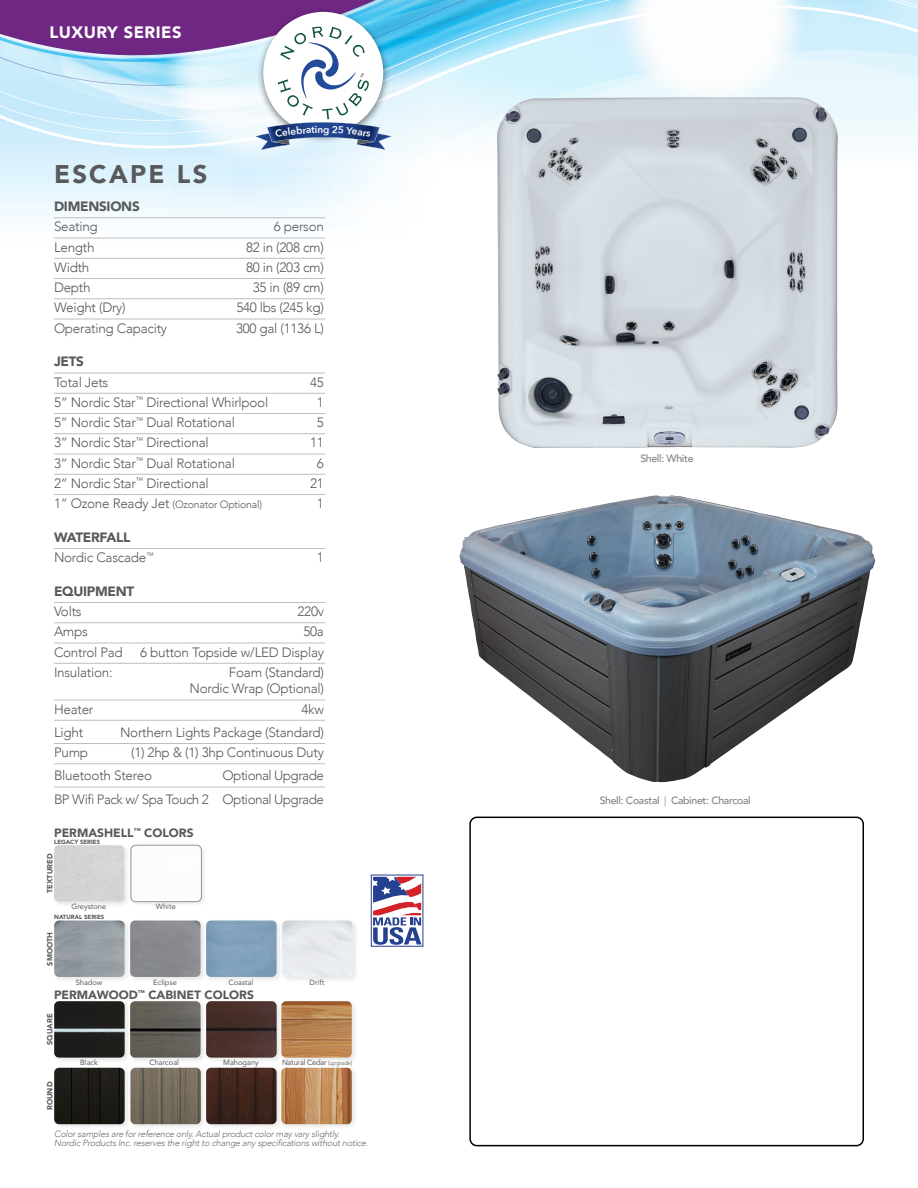
<style>
.page{position:relative;width:918px;height:1188px;background:#fff}
.page>*{position:absolute;margin:0;border:0;box-sizing:border-box;transform-origin:0 0}
.t1{font:900 25.5px "Avenir";letter-spacing:.09em;color:#58595b}
.t2{font:900 16.5px "Avenir";letter-spacing:.03em;color:#fff}
.t3{font:300 13.5px/20.2px "Avenir";letter-spacing:-.02em;color:#58595b}
.t4{font:300 13.5px/23.2px "Avenir";letter-spacing:-.04em;color:#58595b;text-align:right}
.t5{font:900 13.5px "Avenir";letter-spacing:-.02em;color:#58595b}
.t6{font:900 12px "Avenir";color:#58595b}
.t7{font:500 10.5px "Avenir";letter-spacing:-.03em;color:#808285}
.t8{font:300 10.5px "Avenir";letter-spacing:-.02em;color:#58595b}
.t9{font:italic 300 9px/9px "Avenir";letter-spacing:-.02em;color:#6d6e71}
.t10{font:7.5px "Avenir";color:#58595b}
.t11{font:900 7.5px "Avenir";color:#58595b}
.t12{font:7.5px "Avenir";letter-spacing:-.03em;color:#58595b}
.t13{font:900 6px "Avenir";color:#58595b}
.s1{font-size:13.5px}
.s2{font-weight:900}
.s3{font-weight:300;font-size:6px}
.s4{font-weight:300}
</style>
<div class="page">
<div style="left:469px;top:817px;width:395px;height:329px;border:2px solid #000;border-radius:7px"></div>
<div style="left:129px;top:843px;width:78px;height:65px;background:#000;opacity:.1"></div>
<img style="left:131px;top:845px;width:70px;height:57px">
<div style="left:131px;top:845px;width:71px;height:57px;border:1px solid #939598;border-radius:5px"></div>
<div style="left:52px;top:843px;width:79px;height:65px;background:#000;opacity:.1"></div>
<div style="left:54px;top:845px;width:70px;height:57px;background:#d3d5d4"></div>
<div style="left:204px;top:999px;width:79px;height:65px;background:#f3f3f3"></div>
<img style="left:207px;top:1001px;width:70px;height:57px">
<div style="left:279px;top:999px;width:79px;height:65px;background:#f6f6f6"></div>
<img style="left:281px;top:1001px;width:71px;height:57px">
<div style="left:52px;top:999px;width:79px;height:65px;background:#f3f3f3"></div>
<img style="left:54px;top:1001px;width:71px;height:57px">
<div style="left:128px;top:999px;width:79px;height:65px;background:#000;opacity:.1"></div>
<img style="left:130px;top:1001px;width:71px;height:57px">
<div style="left:204px;top:1066px;width:79px;height:64px;background:#000;opacity:.1"></div>
<img style="left:207px;top:1068px;width:70px;height:56px">
<div style="left:279px;top:1066px;width:79px;height:64px;background:#000;opacity:.1"></div>
<img style="left:281px;top:1068px;width:71px;height:56px">
<div style="left:52px;top:1066px;width:79px;height:64px;background:#000;opacity:.1"></div>
<img style="left:54px;top:1068px;width:71px;height:56px">
<div style="left:128px;top:1066px;width:79px;height:64px;background:#000;opacity:.1"></div>
<img style="left:130px;top:1068px;width:71px;height:56px">
<div style="left:371px;top:875px;width:52px;height:71px;border:1px solid #25408f"></div>
<svg style="left:373px;top:877px;width:49px;height:68px"></svg>
<svg style="left:0;top:171px;width:249px;height:128px"></svg>
<svg style="left:810px;top:0;width:108px;height:50px;background:#d0effb"></svg>
<svg style="left:249px;top:171px;width:55px;height:128px"></svg>
<svg style="left:304px;top:50px;width:614px;height:249px"></svg>
<div style="left:52px;top:918px;width:79px;height:65px;background:#000;opacity:.1"></div>
<img style="left:54px;top:921px;width:71px;height:56px">
<div style="left:128px;top:918px;width:79px;height:65px;background:#000;opacity:.1"></div>
<img style="left:130px;top:921px;width:71px;height:56px">
<div style="left:204px;top:918px;width:79px;height:65px;background:#000;opacity:.1"></div>
<img style="left:206px;top:921px;width:71px;height:56px">
<div style="left:280px;top:918px;width:79px;height:65px;background:#000;opacity:.1"></div>
<img style="left:282px;top:921px;width:71px;height:56px">
<img style="left:497px;top:97px;width:341px;height:351px">
<img style="left:459px;top:495px;width:417px;height:287px">
<hr style="left:54px;top:218px;width:271px;height:1px;background:#bcbec0">
<hr style="left:54px;top:238px;width:271px;height:1px;background:#bcbec0">
<hr style="left:54px;top:258px;width:271px;height:1px;background:#bcbec0">
<hr style="left:54px;top:278px;width:271px;height:1px;background:#bcbec0">
<hr style="left:54px;top:299px;width:271px;height:1px;background:#bcbec0">
<hr style="left:54px;top:319px;width:271px;height:1px;background:#bcbec0">
<hr style="left:54px;top:373px;width:271px;height:1px;background:#bcbec0">
<hr style="left:54px;top:393px;width:271px;height:1px;background:#bcbec0">
<hr style="left:54px;top:413px;width:271px;height:1px;background:#bcbec0">
<hr style="left:54px;top:434px;width:271px;height:1px;background:#bcbec0">
<hr style="left:54px;top:454px;width:271px;height:1px;background:#bcbec0">
<hr style="left:54px;top:474px;width:271px;height:1px;background:#bcbec0">
<hr style="left:54px;top:494px;width:271px;height:1px;background:#bcbec0">
<hr style="left:54px;top:548px;width:271px;height:1px;background:#bcbec0">
<hr style="left:54px;top:602px;width:271px;height:1px;background:#bcbec0">
<hr style="left:54px;top:623px;width:271px;height:1px;background:#bcbec0">
<hr style="left:54px;top:643px;width:271px;height:1px;background:#bcbec0">
<hr style="left:54px;top:663px;width:271px;height:1px;background:#bcbec0">
<hr style="left:54px;top:700px;width:271px;height:1px;background:#bcbec0">
<hr style="left:54px;top:720px;width:271px;height:1px;background:#bcbec0">
<hr style="left:54px;top:743px;width:271px;height:1px;background:#bcbec0">
<hr style="left:54px;top:764px;width:271px;height:1px;background:#bcbec0">
<hr style="left:54px;top:787px;width:271px;height:1px;background:#bcbec0">
<svg style="left:0;top:0;width:810px;height:171px"></svg>
<p class="t2" style="left:49px;top:18px;width:134px">LUXURY SERIES</p>
<h1 class="t1" style="left:54px;top:152px;width:155px">ESCAPE LS</h1>
<p class="t5" style="left:54px;top:195px;width:87px">DIMENSIONS</p>
<p class="t3" style="left:54px;top:217px;width:45px">Seating</p>
<p class="t3" style="left:274px;top:217px;width:52px">6 person</p>
<p class="t3" style="left:54px;top:237px;width:42px">Length</p>
<p class="t3" style="left:246px;top:237px;width:79px">82 in (208 cm)</p>
<p class="t3" style="left:54px;top:257px;width:37px">Width</p>
<p class="t3" style="left:246px;top:257px;width:79px">80 in (203 cm)</p>
<p class="t3" style="left:54px;top:277px;width:38px">Depth</p>
<p class="t3" style="left:253px;top:277px;width:73px">35 in (89 cm)</p>
<p class="t3" style="left:54px;top:298px;width:73px">Weight (Dry)</p>
<p class="t3" style="left:236px;top:298px;width:89px">540 lbs (245 kg)</p>
<p class="t3" style="left:54px;top:318px;width:115px">Operating Capacity</p>
<p class="t3" style="left:236px;top:318px;width:89px">300 gal (1136 L)</p>
<p class="t5" style="left:54px;top:350px;width:31px">JETS</p>
<p class="t3" style="left:54px;top:372px;width:56px">Total Jets</p>
<p class="t3" style="left:310px;top:372px;width:15px">45</p>
<p class="t3" style="left:54px;top:392px;width:216px">5” Nordic Star<sup>™</sup> Directional Whirlpool</p>
<p class="t3" style="left:317px;top:392px;width:9px">1</p>
<p class="t3" style="left:54px;top:412px;width:182px">5” Nordic Star<sup>™</sup> Dual Rotational</p>
<p class="t3" style="left:317px;top:412px;width:9px">5</p>
<p class="t3" style="left:54px;top:433px;width:156px">3” Nordic Star<sup>™</sup> Directional</p>
<p class="t3" style="left:310px;top:433px;width:15px">11</p>
<p class="t3" style="left:54px;top:453px;width:182px">3” Nordic Star<sup>™</sup> Dual Rotational</p>
<p class="t3" style="left:317px;top:453px;width:9px">6</p>
<p class="t3" style="left:54px;top:473px;width:156px">2” Nordic Star<sup>™</sup> Directional</p>
<p class="t3" style="left:310px;top:473px;width:15px">21</p>
<p class="t8" style="left:54px;top:498px;width:210px"><span class="s1">1” Ozone Ready Jet</span> (Ozonator Optional)</p>
<p class="t3" style="left:317px;top:493px;width:9px">1</p>
<p class="t3" style="left:54px;top:527px;width:101px"><span class="s2">WATERFALL<br></span>Nordic Cascade<sup>™</sup></p>
<p class="t3" style="left:317px;top:547px;width:9px">1</p>
<p class="t5" style="left:54px;top:580px;width:82px">EQUIPMENT</p>
<p class="t3" style="left:54px;top:601px;width:29px">Volts</p>
<p class="t3" style="left:298px;top:601px;width:28px">220v</p>
<p class="t3" style="left:54px;top:622px;width:35px">Amps</p>
<p class="t3" style="left:303px;top:622px;width:22px">50a</p>
<p class="t3" style="left:54px;top:642px;width:70px">Control Pad</p>
<p class="t3" style="left:140px;top:642px;width:185px">6 button Topside w/LED Display</p>
<p class="t3" style="left:54px;top:662px;width:60px">Insulation:</p>
<p class="t3" style="left:190px;top:664px;width:136px;line-height:16.5px;text-align:right">Foam (Standard)<br>Nordic Wrap (Optional)</p>
<p class="t3" style="left:54px;top:699px;width:41px">Heater</p>
<p class="t3" style="left:302px;top:699px;width:24px">4kw</p>
<p class="t3" style="left:54px;top:722px;width:31px">Light</p>
<p class="t3" style="left:120px;top:722px;width:205px">Northern Lights Package (Standard)</p>
<p class="t3" style="left:54px;top:742px;width:36px">Pump</p>
<p class="t3" style="left:54px;top:741px;width:271px;line-height:23.2px;text-indent:77px">(1) 2hp &amp; (1) 3hp Continuous Duty<br>Bluetooth Stereo</p>
<p class="t4" style="left:54px;top:764px;width:271px">Optional Upgrade<br>BP Wifi Pack w/ Spa Touch 2 Optional Upgrade</p>
<p class="t6" style="left:54px;top:823px;width:141px">PERMASHELL<sup>™</sup> COLORS</p>
<p class="t13" style="left:54px;top:836px;width:48px">LEGACY SERIES</p>
<p class="t11" style="left:43px;top:893px;width:41px;rotate:-90deg">TEXTURED</p>
<p class="t10" style="left:72px;top:901px;width:36px">Greystone</p>
<p class="t10" style="left:156px;top:901px;width:22px">White</p>
<p class="t13" style="left:54px;top:912px;width:52px">NATURAL SERIES</p>
<p class="t11" style="left:43px;top:966px;width:35px;rotate:-90deg">SMOOTH</p>
<p class="t10" style="left:76px;top:976px;width:28px">Shadow</p>
<p class="t10" style="left:153px;top:976px;width:25px">Eclipse</p>
<p class="t10" style="left:229px;top:976px;width:27px">Coastal</p>
<p class="t10" style="left:310px;top:976px;width:17px">Drift</p>
<p class="t6" style="left:54px;top:985px;width:201px">PERMAWOOD<sup>™</sup> CABINET COLORS</p>
<p class="t11" style="left:43px;top:1045px;width:33px;rotate:-90deg">SQUARE</p>
<p class="t11" style="left:43px;top:1110px;width:30px;rotate:-90deg">ROUND</p>
<p class="t10" style="left:80px;top:1057px;width:19px">Black</p>
<p class="t10" style="left:149px;top:1057px;width:31px">Charcoal</p>
<p class="t10" style="left:223px;top:1057px;width:37px">Mahogany</p>
<p class="t12" style="left:282px;top:1057px;width:72px">Natural Cedar <span class="s3">(upgrade)</span></p>
<p class="t9" style="left:54px;top:1129px;width:316px">Color samples are for reference only. Actual product color may vary slightly.<br>Nordic Products Inc. reserves the right to change any specifications without notice.</p>
<p class="t7" style="left:640px;top:449px;width:55px">Shell: White</p>
<p class="t7" style="left:600px;top:791px;width:153px">Shell: Coastal <span class="s4">|</span> Cabinet: Charcoal</p>
</div>
